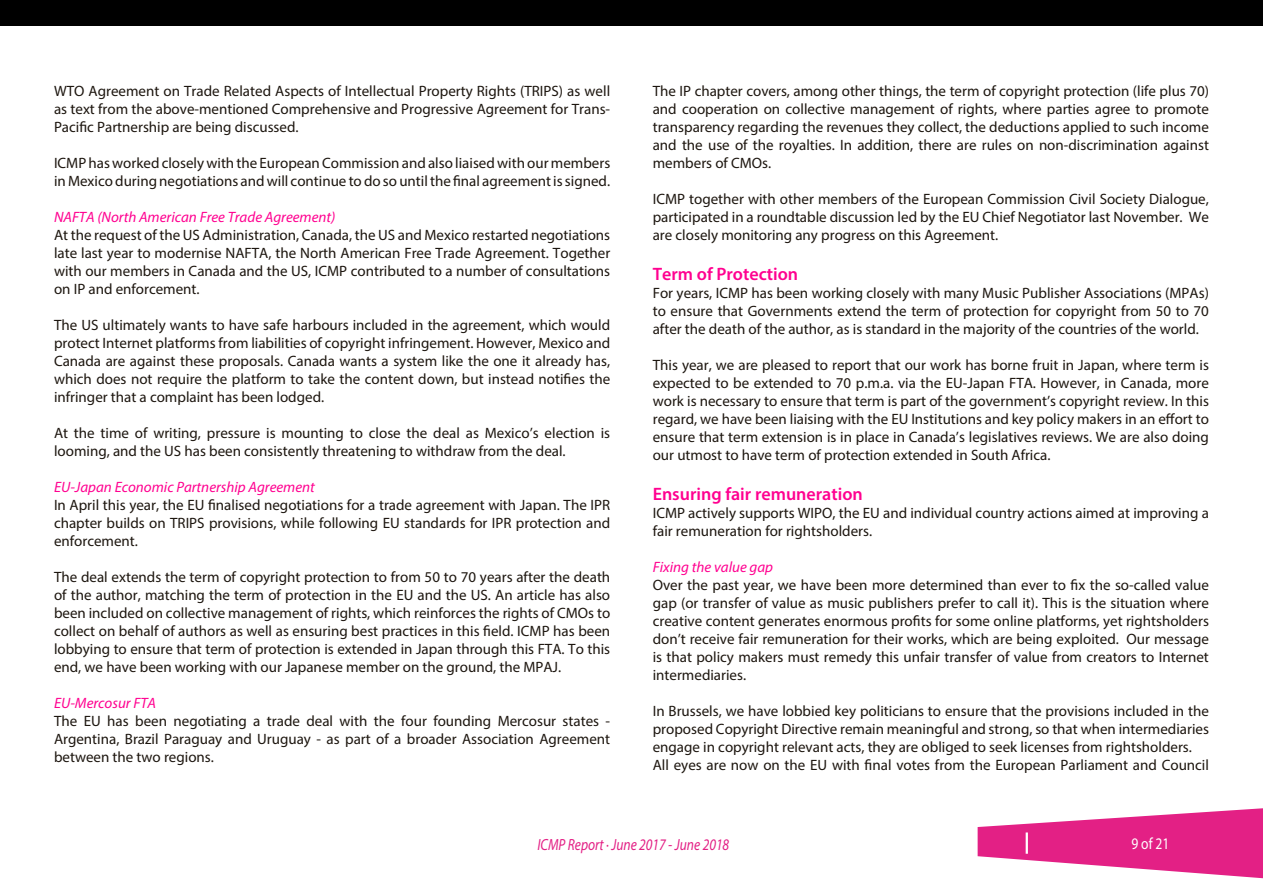
<style>
.page{position:relative;width:1263px;height:893px;background:#fff}
.page>*{position:absolute;margin:0;border:0;box-sizing:border-box;transform-origin:0 0}
.t1{font:600 18px "Myriad Pro";color:#ff0090}
.t2{font:italic 16.2px "Myriad Pro";color:#e32085;scale:.83 1}
.t3{font:16.2px "Myriad Pro";color:#fff;scale:.83 1}
.t4{font:15px/18px "Myriad Pro";color:#1d160f;text-align:justify}
.t5{font:italic 15px "Myriad Pro";color:#ff0090}
</style>
<div class="page">
<svg style="left:978px;top:808px;width:285px;height:70px"></svg>
<hr style="left:1026px;top:832px;width:2px;height:22px;background:#fff">
<div style="left:0;top:0;width:1263px;height:26px;background:#000"></div>
<p class="t4" style="left:54px;top:82px;width:558px">WTO Agreement on Trade Related Aspects of Intellectual Property Rights (TRIPS) as well as text from the above-mentioned Comprehensive and Progressive Agreement for Trans-Pacific Partnership are being discussed.</p>
<p class="t4" style="left:54px;top:154px;width:558px">ICMP has worked closely with the European Commission and also liaised with our members in Mexico during negotiations and will continue to do so until the final agreement is signed.</p>
<p class="t5" style="left:54px;top:208px;width:283px">NAFTA (North American Free Trade Agreement)</p>
<p class="t4" style="left:54px;top:226px;width:558px">At the request of the US Administration, Canada, the US and Mexico restarted negotiations late last year to modernise NAFTA, the North American Free Trade Agreement. Together with our members in Canada and the US, ICMP contributed to a number of consultations on IP and enforcement.</p>
<p class="t4" style="left:54px;top:316px;width:558px">The US ultimately wants to have safe harbours included in the agreement, which would protect Internet platforms from liabilities of copyright infringement. However, Mexico and Canada are against these proposals. Canada wants a system like the one it already has, which does not require the platform to take the content down, but instead notifies the infringer that a complaint has been lodged.</p>
<p class="t4" style="left:54px;top:424px;width:558px">At the time of writing, pressure is mounting to close the deal as Mexico’s election is looming, and the US has been consistently threatening to withdraw from the deal.</p>
<p class="t5" style="left:54px;top:478px;width:262px">EU-Japan Economic Partnership Agreement</p>
<p class="t4" style="left:54px;top:496px;width:558px">In April this year, the EU finalised negotiations for a trade agreement with Japan. The IPR chapter builds on TRIPS provisions, while following EU standards for IPR protection and enforcement.</p>
<p class="t4" style="left:54px;top:568px;width:558px">The deal extends the term of copyright protection to from 50 to 70 years after the death of the author, matching the term of protection in the EU and the US. An article has also been included on collective management of rights, which reinforces the rights of CMOs to collect on behalf of authors as well as ensuring best practices in this field. ICMP has been lobbying to ensure that term of protection is extended in Japan through this FTA. To this end, we have been working with our Japanese member on the ground, the MPAJ.</p>
<p class="t5" style="left:54px;top:694px;width:104px">EU-Mercosur FTA</p>
<p class="t4" style="left:54px;top:712px;width:558px">The EU has been negotiating a trade deal with the four founding Mercosur states - Argentina, Brazil Paraguay and Uruguay - as part of a broader Association Agreement between the two regions.</p>
<p class="t4" style="left:653px;top:82px;width:558px">The IP chapter covers, among other things, the term of copyright protection (life plus 70) and cooperation on collective management of rights, where parties agree to promote transparency regarding the revenues they collect, the deductions applied to such income and the use of the royalties. In addition, there are rules on non-discrimination against members of CMOs.</p>
<p class="t4" style="left:653px;top:190px;width:558px">ICMP together with other members of the European Commission Civil Society Dialogue, participated in a roundtable discussion led by the EU Chief Negotiator last November. We are closely monitoring any progress on this Agreement.</p>
<p class="t1" style="left:653px;top:262px;width:147px">Term of Protection</p>
<p class="t4" style="left:653px;top:284px;width:558px">For years, ICMP has been working closely with many Music Publisher Associations (MPAs) to ensure that Governments extend the term of protection for copyright from 50 to 70 after the death of the author, as is standard in the majority of the countries of the world.</p>
<p class="t4" style="left:653px;top:356px;width:558px">This year, we are pleased to report that our work has borne fruit in Japan, where term is expected to be extended to 70 p.m.a. via the EU-Japan FTA. However, in Canada, more work is necessary to ensure that term is part of the government’s copyright review. In this regard, we have been liaising with the EU Institutions and key policy makers in an effort to ensure that term extension is in place in Canada’s legislatives reviews. We are also doing our utmost to have term of protection extended in South Africa.</p>
<p class="t1" style="left:653px;top:482px;width:212px">Ensuring fair remuneration</p>
<p class="t4" style="left:653px;top:503px;width:558px">ICMP actively supports WIPO, the EU and individual country actions aimed at improving a fair remuneration for rightsholders.</p>
<p class="t5" style="left:653px;top:557px;width:122px">Fixing the value gap</p>
<p class="t4" style="left:653px;top:575px;width:558px">Over the past year, we have been more determined than ever to fix the so-called value gap (or transfer of value as music publishers prefer to call it). This is the situation where creative content generates enormous profits for some online platforms, yet rightsholders don’t receive fair remuneration for their works, which are being exploited. Our message is that policy makers must remedy this unfair transfer of value from creators to Internet intermediaries.</p>
<p class="t4" style="left:653px;top:701px;width:558px;text-align:left">In Brussels, we have lobbied key politicians to ensure that the provisions included in the proposed Copyright Directive remain meaningful and strong, so that when intermediaries engage in copyright relevant acts, they are obliged to seek licenses from rightsholders.<br>All eyes are now on the EU with final votes from the European Parliament and Council</p>
<p class="t2" style="left:537px;top:835px;width:233px">ICMP Report · June 2017 - June 2018</p>
<p class="t3" style="left:1131px;top:834px;width:47px">9 of 21</p>
</div>
